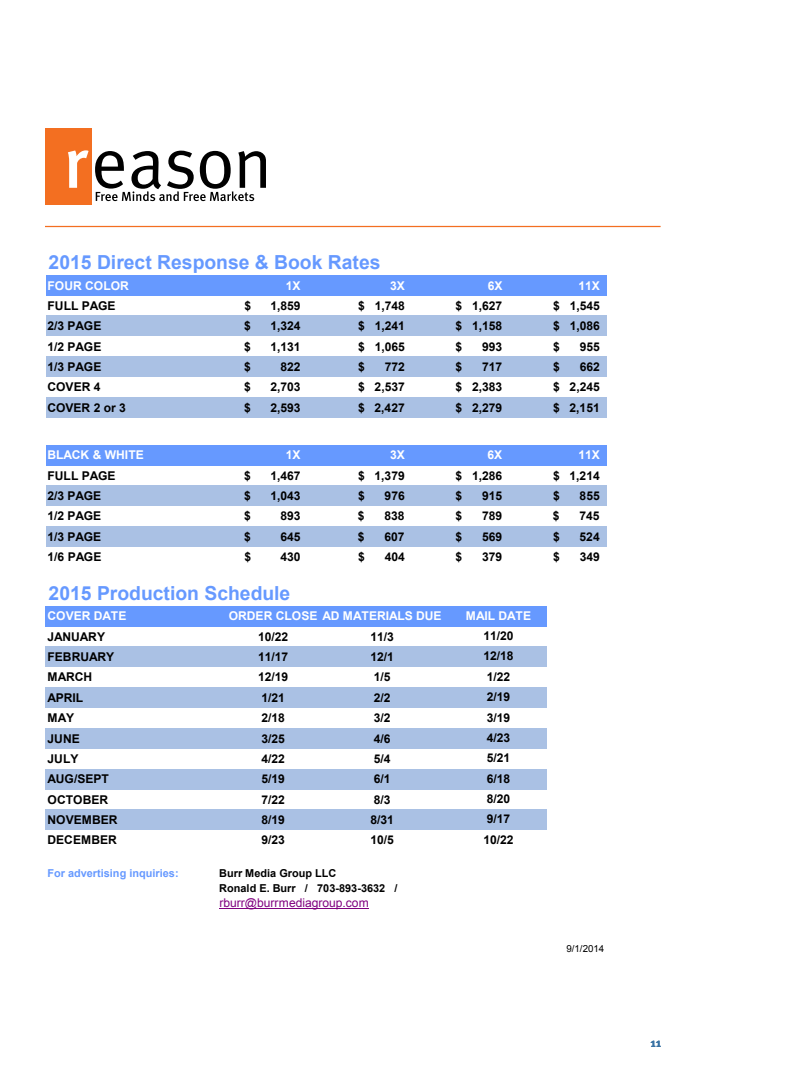
<style>
.page{position:relative;width:810px;height:1080px;background:#fff}
.page>*{position:absolute;margin:0;border:0;box-sizing:border-box;transform-origin:0 0}
.t1{font:700 19.38px "Arial";color:#69f}
.t2{font:500 12.5px "Meta";color:#3a73a4}
.t3{font:700 12.12px/20.4px "Arial";color:#000}
.t4{font:700 12.12px "Arial";color:#fff}
.t5{font:12.12px "Arial";color:#800080}
.t6{font:700 10.88px/15px "Arial";color:#000}
.t7{font:700 10.88px "Arial";color:#69f}
.t8{font:9.75px "Arial";color:#000}
</style>
<div class="page">
<hr style="left:45px;top:226px;width:616px;height:1px;background:#f36f21">
<div style="left:45px;top:128px;width:46px;height:77px;background:#f36f21"></div>
<svg style="left:68px;top:150px;width:21px;height:38px"></svg>
<svg style="left:95px;top:151px;width:171px;height:50px"></svg>
<div style="left:46px;top:275px;width:560px;height:20px;background:#69f"></div>
<div style="left:46px;top:316px;width:560px;height:20px;background:#aac1e4"></div>
<div style="left:46px;top:356px;width:560px;height:21px;background:#aac1e4"></div>
<div style="left:46px;top:397px;width:560px;height:21px;background:#aac1e4"></div>
<div style="left:46px;top:445px;width:560px;height:20px;background:#69f"></div>
<div style="left:46px;top:486px;width:560px;height:20px;background:#aac1e4"></div>
<div style="left:46px;top:526px;width:560px;height:21px;background:#aac1e4"></div>
<div style="left:46px;top:606px;width:501px;height:20px;background:#69f"></div>
<div style="left:46px;top:646px;width:501px;height:21px;background:#aac1e4"></div>
<div style="left:46px;top:687px;width:501px;height:21px;background:#aac1e4"></div>
<div style="left:46px;top:728px;width:501px;height:21px;background:#aac1e4"></div>
<div style="left:46px;top:769px;width:501px;height:20px;background:#aac1e4"></div>
<div style="left:46px;top:809px;width:501px;height:21px;background:#aac1e4"></div>
<hr style="left:219px;top:908px;width:150px;height:1px;background:#800080">
<h1 class="t1" style="left:49px;top:249px;width:334px">2015 Direct Response &amp; Book Rates</h1>
<p class="t4" style="left:48px;top:277px;width:83px">FOUR COLOR</p>
<p class="t4" style="left:286px;top:277px;width:16px">1X</p>
<p class="t4" style="left:390px;top:277px;width:16px">3X</p>
<p class="t4" style="left:488px;top:277px;width:16px">6X</p>
<p class="t4" style="left:578px;top:277px;width:23px">11X</p>
<p class="t3" style="left:48px;top:296px;width:70px">FULL PAGE</p>
<p class="t3" style="left:271px;top:296px;width:32px">1,859</p>
<p class="t3" style="left:244px;top:296px;width:8px">$</p>
<p class="t3" style="left:358px;top:296px;width:48px">$ 1,748</p>
<p class="t3" style="left:456px;top:296px;width:48px">$ 1,627</p>
<p class="t3" style="left:553px;top:296px;width:48px">$ 1,545</p>
<p class="t3" style="left:244px;top:316px;width:8px">$</p>
<p class="t3" style="left:358px;top:316px;width:48px">$ 1,241</p>
<p class="t3" style="left:456px;top:316px;width:48px">$ 1,158</p>
<p class="t3" style="left:553px;top:316px;width:48px">$ 1,086</p>
<p class="t3" style="left:48px;top:316px;width:55px">2/3 PAGE</p>
<p class="t3" style="left:271px;top:316px;width:32px">1,324</p>
<p class="t3" style="left:244px;top:337px;width:8px">$</p>
<p class="t3" style="left:358px;top:337px;width:48px">$ 1,065</p>
<p class="t3" style="left:456px;top:337px;width:8px">$</p>
<p class="t3" style="left:482px;top:337px;width:22px">993</p>
<p class="t3" style="left:553px;top:337px;width:8px">$</p>
<p class="t3" style="left:580px;top:337px;width:22px">955</p>
<p class="t3" style="left:48px;top:337px;width:55px">1/2 PAGE</p>
<p class="t3" style="left:271px;top:337px;width:32px">1,131</p>
<p class="t3" style="left:244px;top:357px;width:8px">$</p>
<p class="t3" style="left:358px;top:357px;width:8px">$</p>
<p class="t3" style="left:385px;top:357px;width:22px">772</p>
<p class="t3" style="left:456px;top:357px;width:8px">$</p>
<p class="t3" style="left:482px;top:357px;width:22px">717</p>
<p class="t3" style="left:553px;top:357px;width:8px">$</p>
<p class="t3" style="left:580px;top:357px;width:22px">662</p>
<p class="t3" style="left:48px;top:357px;width:55px">1/3 PAGE</p>
<p class="t3" style="left:281px;top:357px;width:22px">822</p>
<p class="t3" style="left:47px;top:377px;width:54px">COVER 4</p>
<p class="t3" style="left:244px;top:377px;width:8px">$</p>
<p class="t3" style="left:270px;top:377px;width:32px">2,703</p>
<p class="t3" style="left:358px;top:377px;width:48px">$ 2,537</p>
<p class="t3" style="left:456px;top:377px;width:48px">$ 2,383</p>
<p class="t3" style="left:553px;top:377px;width:48px">$ 2,245</p>
<p class="t3" style="left:47px;top:398px;width:80px">COVER 2 or 3</p>
<p class="t3" style="left:244px;top:398px;width:8px">$</p>
<p class="t3" style="left:270px;top:398px;width:32px">2,593</p>
<p class="t3" style="left:358px;top:398px;width:48px">$ 2,427</p>
<p class="t3" style="left:456px;top:398px;width:48px">$ 2,279</p>
<p class="t3" style="left:553px;top:398px;width:48px">$ 2,151</p>
<p class="t4" style="left:47px;top:447px;width:98px">BLACK &amp; WHITE</p>
<p class="t4" style="left:286px;top:447px;width:16px">1X</p>
<p class="t4" style="left:390px;top:447px;width:16px">3X</p>
<p class="t4" style="left:488px;top:447px;width:16px">6X</p>
<p class="t4" style="left:578px;top:447px;width:23px">11X</p>
<p class="t3" style="left:47px;top:466px;width:70px">FULL PAGE</p>
<p class="t3" style="left:244px;top:466px;width:8px">$</p>
<p class="t3" style="left:270px;top:466px;width:32px">1,467</p>
<p class="t3" style="left:358px;top:466px;width:48px">$ 1,379</p>
<p class="t3" style="left:472px;top:466px;width:32px">1,286</p>
<p class="t3" style="left:456px;top:466px;width:8px">$</p>
<p class="t3" style="left:553px;top:466px;width:48px">$ 1,214</p>
<p class="t3" style="left:244px;top:486px;width:8px">$</p>
<p class="t3" style="left:358px;top:486px;width:8px">$</p>
<p class="t3" style="left:385px;top:486px;width:22px">976</p>
<p class="t3" style="left:456px;top:486px;width:8px">$</p>
<p class="t3" style="left:482px;top:486px;width:22px">915</p>
<p class="t3" style="left:553px;top:486px;width:8px">$</p>
<p class="t3" style="left:580px;top:486px;width:22px">855</p>
<p class="t3" style="left:47px;top:486px;width:55px">2/3 PAGE</p>
<p class="t3" style="left:270px;top:486px;width:32px">1,043</p>
<p class="t3" style="left:47px;top:506px;width:55px">1/2 PAGE</p>
<p class="t3" style="left:244px;top:506px;width:8px">$</p>
<p class="t3" style="left:280px;top:506px;width:22px">893</p>
<p class="t3" style="left:358px;top:506px;width:8px">$</p>
<p class="t3" style="left:385px;top:506px;width:22px">838</p>
<p class="t3" style="left:482px;top:506px;width:22px">789</p>
<p class="t3" style="left:455px;top:506px;width:8px">$</p>
<p class="t3" style="left:553px;top:506px;width:8px">$</p>
<p class="t3" style="left:580px;top:506px;width:22px">745</p>
<p class="t3" style="left:553px;top:527px;width:8px">$</p>
<p class="t3" style="left:47px;top:527px;width:55px">1/3 PAGE</p>
<p class="t3" style="left:244px;top:527px;width:8px">$</p>
<p class="t3" style="left:280px;top:527px;width:22px">645</p>
<p class="t3" style="left:358px;top:527px;width:8px">$</p>
<p class="t3" style="left:385px;top:527px;width:22px">607</p>
<p class="t3" style="left:455px;top:527px;width:8px">$</p>
<p class="t3" style="left:482px;top:527px;width:22px">569</p>
<p class="t3" style="left:580px;top:527px;width:22px">524</p>
<p class="t3" style="left:48px;top:547px;width:55px">1/6 PAGE</p>
<p class="t3" style="left:244px;top:547px;width:8px">$</p>
<p class="t3" style="left:281px;top:547px;width:22px">430</p>
<p class="t3" style="left:358px;top:547px;width:8px">$</p>
<p class="t3" style="left:385px;top:547px;width:22px">404</p>
<p class="t3" style="left:456px;top:547px;width:8px">$</p>
<p class="t3" style="left:482px;top:547px;width:22px">379</p>
<p class="t3" style="left:553px;top:547px;width:8px">$</p>
<p class="t3" style="left:580px;top:547px;width:22px">349</p>
<h1 class="t1" style="left:49px;top:580px;width:243px">2015 Production Schedule</h1>
<p class="t4" style="left:48px;top:608px;width:80px">COVER DATE</p>
<p class="t4" style="left:229px;top:608px;width:214px">ORDER CLOSE AD MATERIALS DUE</p>
<p class="t3" style="left:48px;top:627px;width:59px">JANUARY</p>
<p class="t3" style="left:258px;top:627px;width:32px">10/22</p>
<p class="t3" style="left:370px;top:627px;width:25px">11/3</p>
<p class="t3" style="left:48px;top:647px;width:68px">FEBRUARY</p>
<p class="t3" style="left:258px;top:647px;width:32px">11/17</p>
<p class="t3" style="left:370px;top:647px;width:25px">12/1</p>
<p class="t3" style="left:48px;top:667px;width:46px">MARCH</p>
<p class="t3" style="left:258px;top:667px;width:32px">12/19</p>
<p class="t3" style="left:374px;top:667px;width:18px">1/5</p>
<p class="t3" style="left:48px;top:688px;width:37px">APRIL</p>
<p class="t3" style="left:261px;top:688px;width:25px">1/21</p>
<p class="t3" style="left:374px;top:688px;width:18px">2/2</p>
<p class="t3" style="left:48px;top:708px;width:28px">MAY</p>
<p class="t3" style="left:261px;top:708px;width:25px">2/18</p>
<p class="t3" style="left:374px;top:708px;width:18px">3/2</p>
<p class="t3" style="left:48px;top:728px;width:34px">JUNE</p>
<p class="t3" style="left:261px;top:728px;width:25px">3/25</p>
<p class="t3" style="left:374px;top:728px;width:18px">4/6</p>
<p class="t3" style="left:48px;top:749px;width:32px">JULY</p>
<p class="t3" style="left:261px;top:749px;width:25px">4/22</p>
<p class="t3" style="left:374px;top:749px;width:18px">5/4</p>
<p class="t3" style="left:48px;top:769px;width:63px">AUG/SEPT</p>
<p class="t3" style="left:261px;top:769px;width:25px">5/19</p>
<p class="t3" style="left:374px;top:769px;width:18px">6/1</p>
<p class="t3" style="left:48px;top:790px;width:62px">OCTOBER</p>
<p class="t3" style="left:261px;top:790px;width:25px">7/22</p>
<p class="t3" style="left:374px;top:790px;width:18px">8/3</p>
<p class="t3" style="left:48px;top:810px;width:71px">NOVEMBER</p>
<p class="t3" style="left:261px;top:810px;width:25px">8/19</p>
<p class="t3" style="left:370px;top:810px;width:25px">8/31</p>
<p class="t3" style="left:48px;top:830px;width:71px">DECEMBER</p>
<p class="t3" style="left:261px;top:830px;width:25px">9/23</p>
<p class="t3" style="left:370px;top:830px;width:25px">10/5</p>
<p class="t7" style="left:47px;top:865px;width:133px">For advertising inquiries:</p>
<p class="t6" style="left:219px;top:866px;width:180px">Burr Media Group LLC<br>Ronald E. Burr / 703-893-3632 /</p>
<p class="t5" style="left:219px;top:894px;width:151px">rburr@burrmediagroup.com</p>
<p class="t8" style="left:566px;top:942px;width:39px">9/1/2014</p>
<p class="t4" style="left:466px;top:607px;width:67px">MAIL DATE</p>
<p class="t3" style="left:483px;top:626px;width:32px">11/20<br>12/18<br>1/22<br>2/19<br>3/19<br>4/23<br>5/21<br>6/18<br>8/20<br>9/17<br>10/22</p>
<p class="t2" style="left:651px;top:1036px;width:12px">11</p>
</div>
